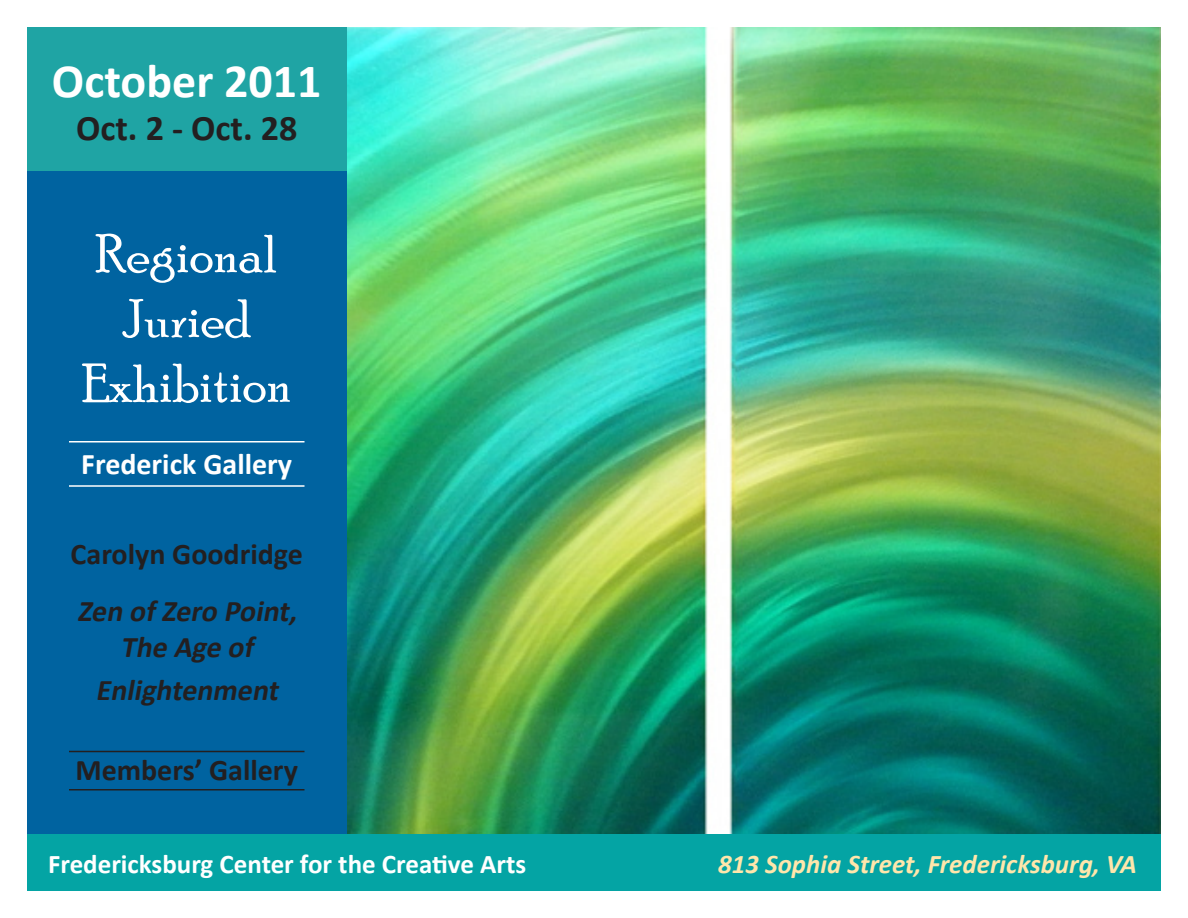
<style>
.page{position:relative;width:1188px;height:918px;background:#fff}
.page>*{position:absolute;margin:0;border:0;box-sizing:border-box;transform-origin:0 0}
.t1{font:54px/64.8px "Poor Richard";color:#fff;text-align:center}
.t2{font:700 48px "Calibri";color:#fff}
.t3{font:700 36px "Calibri";color:#231f20}
.t4{font:italic 700 30px/36px "Calibri";color:#231f20;text-align:center}
.t5{font:700 30px "Calibri";color:#231f20}
.t6{font:700 30px "Calibri";color:#fff}
.t7{font:700 27px "Calibri";color:#fff}
.t8{font:italic 700 27px "Calibri";color:#ffe6ab}
</style>
<div class="page">
<img style="left:346px;top:27px;width:815px;height:807px">
<div style="left:27px;top:169px;width:319px;height:676px;background:#0063a0"></div>
<div style="left:27px;top:834px;width:1134px;height:57px;background:#04a4a4"></div>
<div style="left:27px;top:27px;width:320px;height:143px;background:#1fa4a4"></div>
<hr style="left:69px;top:441px;width:235px;height:1px;background:#fff">
<hr style="left:69px;top:751px;width:235px;height:1px;background:#231f20">
<hr style="left:69px;top:485px;width:235px;height:2px;background:#fff">
<hr style="left:69px;top:789px;width:235px;height:1px;background:#231f20">
<p class="t2" style="left:52px;top:50px;width:271px">October 2011</p>
<p class="t3" style="left:76px;top:105px;width:223px">Oct. 2 - Oct. 28</p>
<p class="t1" style="left:95px;top:221px;width:184px">Regional</p>
<p class="t1" style="left:82px;top:286px;width:211px">Juried<br>Exhibition</p>
<p class="t6" style="left:81px;top:445px;width:212px">Frederick Gallery</p>
<p class="t5" style="left:71px;top:535px;width:234px">Carolyn Goodridge</p>
<p class="t4" style="left:77px;top:593px;width:228px">Zen ofZero Point,<br>The Age of</p>
<p class="t4" style="left:96px;top:672px;width:191px">Enlightenment</p>
<p class="t5" style="left:76px;top:751px;width:224px">Members’ Gallery</p>
<p class="t7" style="left:48px;top:847px;width:480px">Fredericksburg Center for the Creative Arts</p>
<p class="t8" style="left:718px;top:847px;width:420px">813 Sophia Street, Fredericksburg, VA</p>
</div>
